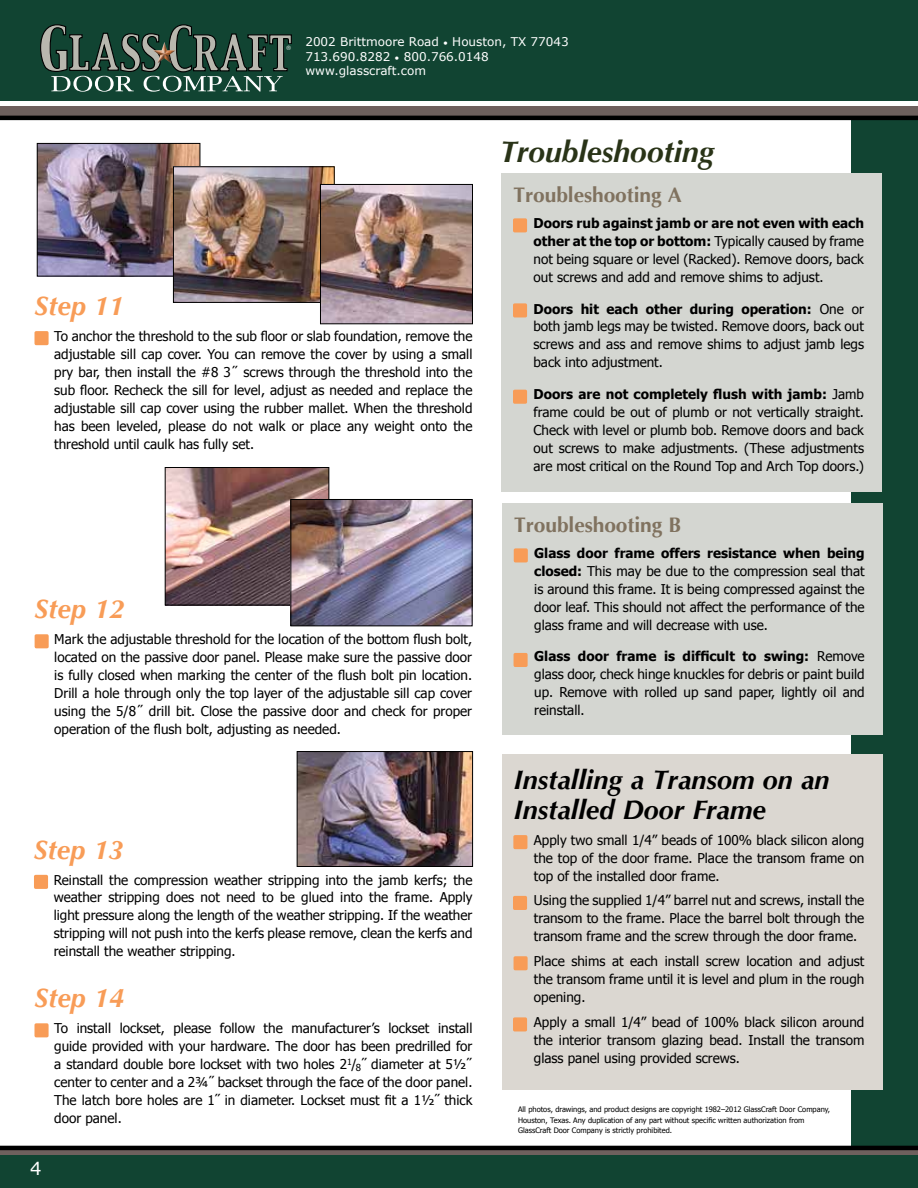
<style>
.page{position:relative;width:918px;height:1188px;background:#fff}
.page>*{position:absolute;margin:0;border:0;box-sizing:border-box;transform-origin:0 0}
.t1{font:italic 700 30px "Optima";color:#293317}
.t2{font:italic 700 27px/30px "Optima";color:#000}
.t3{font:italic 700 27px "Optima";color:#f89c57}
.t4{font:700 21px "Optima";letter-spacing:-.005em;color:#80725f}
.t5{font:18px "Verdana";color:#fff}
.t6{font:13.5px/18px "Tahoma";color:#000;text-align:justify}
.t7{font:700 12.6px "Myriad";color:#000}
.t8{font:12px/14.4px "Verdana";color:#fff}
.t9{font:7.5px/10.5px "Tahoma";color:#000}
.s1{font-size:9px}
.s2{font-weight:700}
</style>
<div class="page">
<div style="left:35px;top:331px;width:14px;height:14px;background:#f89c57;border-radius:2px"></div>
<div style="left:35px;top:634px;width:14px;height:14px;background:#f89c57;border-radius:2px"></div>
<div style="left:34px;top:875px;width:14px;height:14px;background:#f89c57;border-radius:2px"></div>
<div style="left:35px;top:1023px;width:14px;height:14px;background:#f89c57;border-radius:2px"></div>
<div style="left:851px;top:116px;width:67px;height:1037px;background:#114432"></div>
<div style="left:501px;top:174px;width:380px;height:318px;background:#d4d6d1"></div>
<div style="left:502px;top:503px;width:380px;height:231px;background:#d4d6d1"></div>
<div style="left:502px;top:755px;width:380px;height:335px;background:#dbd7d1"></div>
<div style="left:513px;top:218px;width:14px;height:14px;background:#f89c57;border-radius:2px"></div>
<div style="left:513px;top:303px;width:14px;height:14px;background:#f89c57;border-radius:2px"></div>
<div style="left:513px;top:390px;width:14px;height:14px;background:#f89c57;border-radius:2px"></div>
<div style="left:513px;top:835px;width:14px;height:14px;background:#f89c57;border-radius:2px"></div>
<div style="left:513px;top:896px;width:14px;height:14px;background:#f89c57;border-radius:2px"></div>
<div style="left:514px;top:956px;width:14px;height:14px;background:#f89c57;border-radius:2px"></div>
<div style="left:513px;top:1017px;width:14px;height:14px;background:#f89c57;border-radius:2px"></div>
<div style="left:514px;top:548px;width:14px;height:14px;background:#f89c57;border-radius:2px"></div>
<div style="left:514px;top:653px;width:14px;height:14px;background:#f89c57;border-radius:2px"></div>
<div style="left:0;top:0;width:918px;height:101px;background:#114432"></div>
<div style="left:0;top:107px;width:918px;height:9px;background:#6e605d"></div>
<div style="left:0;top:1155px;width:918px;height:33px;background:#114432"></div>
<div style="left:0;top:1150px;width:918px;height:5px;background:#6e605d"></div>
<hr style="left:0;top:116px;width:918px;height:4px;background:#000">
<hr style="left:0;top:1146px;width:918px;height:4px;background:#000">
<svg style="left:40px;top:24px;width:252px;height:68px"></svg>
<img style="left:153px;top:42px;width:23px;height:22px">
<div style="left:284px;top:44px;width:8px;height:9px;background:#114432"></div>
<img style="left:39px;top:145px;width:159px;height:129px">
<div style="left:37px;top:143px;width:163px;height:133px;border:1px solid #000"></div>
<img style="left:175px;top:168px;width:158px;height:133px">
<div style="left:173px;top:166px;width:162px;height:137px;border:1px solid #000"></div>
<img style="left:322px;top:186px;width:149px;height:136px">
<div style="left:320px;top:184px;width:153px;height:140px;border:1px solid #000"></div>
<img style="left:167px;top:469px;width:160px;height:134px">
<div style="left:165px;top:467px;width:164px;height:138px;border:1px solid #000"></div>
<img style="left:292px;top:501px;width:179px;height:123px">
<div style="left:290px;top:499px;width:183px;height:127px;border:1px solid #000"></div>
<img style="left:299px;top:753px;width:172px;height:112px">
<div style="left:297px;top:751px;width:176px;height:116px;border:1px solid #000"></div>
<p class="t7" style="left:285px;top:44px;width:8px">®<sup>®</sup></p>
<p class="t8" style="left:305px;top:34px;width:265px">2002 Brittmoore Road <span class="s1">•</span> Houston, TX 77043<br>713.690.8282 <span class="s1">•</span> 800.766.0148 www.glasscraft.com</p>
<h1 class="t1" style="left:500px;top:134px;width:216px">Troubleshooting</h1>
<h3 class="t4" style="left:514px;top:183px;width:170px">Troubleshooting A</h3>
<h2 class="t3" style="left:34px;top:290px;width:91px">Step 11</h2>
<p class="t6" style="left:54px;top:326px;width:420px">To anchor the threshold to the sub floor or slab foundation, remove the adjustable sill cap cover. You can remove the cover by using a small pry bar, then install the #8 3˝ screws through the threshold into the sub floor. Recheck the sill for level, adjust as needed and replace the adjustable sill cap cover using the rubber mallet. When the threshold has been leveled, please do not walk or place any weight onto the threshold until caulk has fully set.</p>
<h2 class="t3" style="left:35px;top:593px;width:91px">Step 12</h2>
<p class="t6" style="left:54px;top:630px;width:419px">Mark the adjustable threshold for the location of the bottom flush bolt, located on the passive door panel. Please make sure the passive door is fully closed when marking the center of the flush bolt pin location.<br>Drill a hole through only the top layer of the adjustable sill cap cover using the 5/8˝ drill bit. Close the passive door and check for proper operation of the flush bolt, adjusting as needed.</p>
<h2 class="t3" style="left:34px;top:834px;width:91px">Step 13</h2>
<p class="t6" style="left:54px;top:870px;width:420px">Reinstall the compression weather stripping into the jamb kerfs; the weather stripping does not need to be glued into the frame. Apply light pressure along the length of the weather stripping. If the weather stripping will not push into the kerfs please remove, clean the kerfs and reinstall the weather stripping.</p>
<h2 class="t3" style="left:34px;top:982px;width:91px">Step 14</h2>
<p class="t6" style="left:54px;top:1019px;width:420px">To install lockset, please follow the manufacturer’s lockset install guide provided with your hardware. The door has been predrilled for a standard double bore lockset with two holes 2<sup>1</sup>/<sub>8</sub>˝ diameter at 5½˝ center to center and a 2¾˝ backset through the face of the door panel.<br>The latch bore holes are 1˝ in diameter. Lockset must fit a 1½˝ thick door panel.</p>
<h3 class="t5" style="left:30px;top:1157px;width:13px">4</h3>
<p class="t6" style="left:534px;top:214px;width:332px"><span class="s2">Doors rub against jamb or are not even with each other at the top or bottom:</span> Typically caused by frame not being square or level (Racked). Remove doors, back out screws and add and remove shims to adjust.</p>
<p class="t6" style="left:534px;top:299px;width:332px"><span class="s2">Doors hit each other during operation:</span> One or both jamb legs may be twisted. Remove doors, back out screws and ass and remove shims to adjust jamb legs back into adjustment.</p>
<p class="t6" style="left:534px;top:385px;width:332px"><span class="s2">Doors are not completely flush with jamb:</span> Jamb frame could be out of plumb or not vertically straight.<br>Check with level or plumb bob. Remove doors and back out screws to make adjustments. (These adjustments are most critical on the Round Top and Arch Top doors.)</p>
<h3 class="t4" style="left:514px;top:513px;width:168px">Troubleshooting B</h3>
<p class="t6" style="left:534px;top:544px;width:332px"><span class="s2">Glass door frame offers resistance when being closed:</span> This may be due to the compression seal that is around this frame. It is being compressed against the door leaf. This should not affect the performance of the glass frame and will decrease with use.</p>
<p class="t6" style="left:534px;top:647px;width:332px"><span class="s2">Glass door frame is difficult to swing:</span> Remove glass door, check hinge knuckles for debris or paint build up. Remove with rolled up sand paper, lightly oil and reinstall.</p>
<h2 class="t2" style="left:514px;top:765px;width:317px">Installing a Transom on an<br>Installed Door Frame</h2>
<p class="t6" style="left:534px;top:830px;width:332px">Apply two small 1/4” beads of 100% black silicon along the top of the door frame. Place the transom frame on top of the installed door frame.</p>
<p class="t6" style="left:534px;top:891px;width:332px">Using the supplied 1/4” barrel nut and screws, install the transom to the frame. Place the barrel bolt through the transom frame and the screw through the door frame.</p>
<p class="t6" style="left:534px;top:952px;width:332px">Place shims at each install screw location and adjust the transom frame until it is level and plum in the rough opening.</p>
<p class="t6" style="left:534px;top:1013px;width:332px">Apply a small 1/4” bead of 100% black silicon around the interior transom glazing bead. Install the transom glass panel using provided screws.</p>
<p class="t9" style="left:518px;top:1104px;width:314px">All photos, drawings, and product designs are copyright 1982–2012 GlassCraft Door Company,<br>Houston, Texas. Any duplication of any part without specific written authorization from<br>GlassCraft Door Company is strictly prohibited.</p>
</div>
